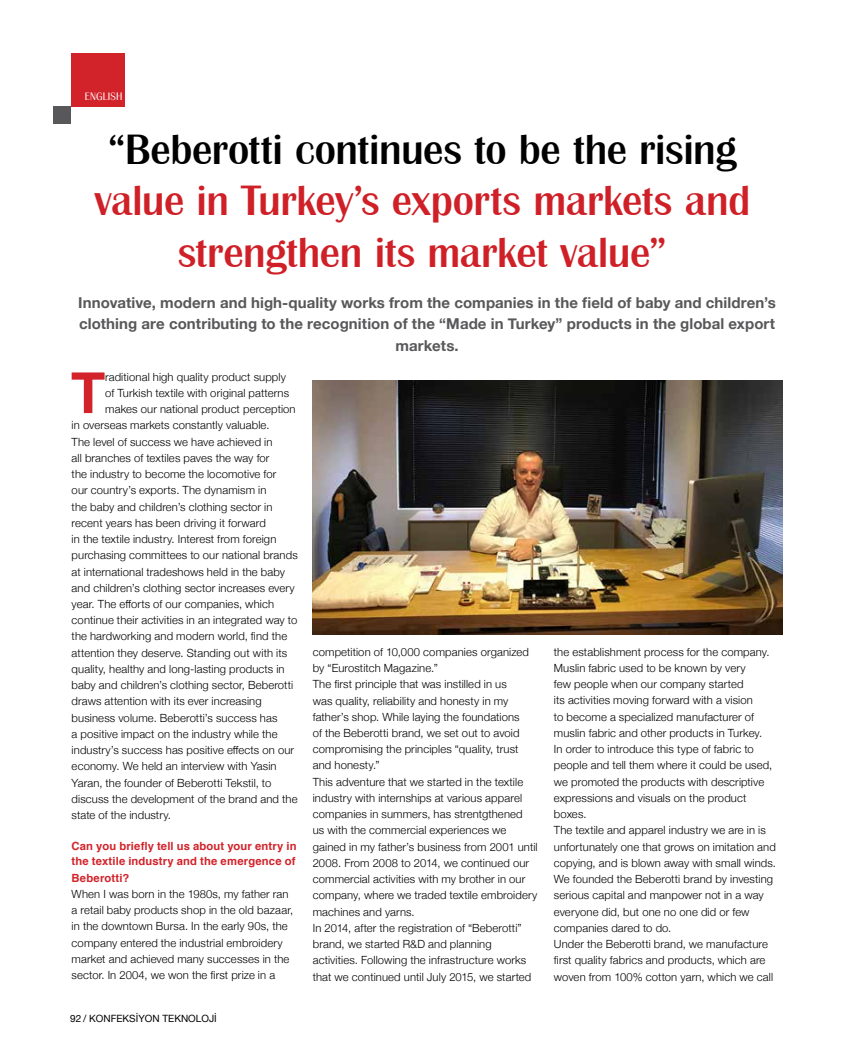
<style>
.page{position:relative;width:851px;height:1063px;background:#fff}
.page>*{position:absolute;margin:0;border:0;box-sizing:border-box;transform-origin:0 0}
.t1{font:700 56.38px "Helvetica";color:#d2232a}
.t2{font:43.75px/51.2px "Britanic";letter-spacing:-.01em;color:#cf2027;text-align:center}
.t3{font:43.75px "Britanic";letter-spacing:-.01em;color:#000}
.t4{font:700 15px/21.2px "Helvetica Neue";letter-spacing:.005em;color:#58585a;text-align:center}
.t5{font:300 11.25px/16.2px "Helvetica Neue";letter-spacing:.01em;color:#000}
.t6{font:700 11.25px/15px "Helvetica";letter-spacing:.01em;color:#d2232a}
.t7{font:300 11.25px "Britanic";letter-spacing:.01em;color:#fff}
.t8{font:10px "Helvetica Neue";color:#000}
</style>
<div class="page">
<div style="left:53px;top:106px;width:18px;height:18px;background:#58585b"></div>
<div style="left:71px;top:53px;width:53px;height:53px;background:#d2232a"></div>
<img style="left:313px;top:380px;width:469px;height:254px">
<p class="t7" style="left:85px;top:89px;width:39px">ENGLISH</p>
<h2 class="t3" style="left:108px;top:124px;width:630px">“Beberotti continues to be the rising</h2>
<h2 class="t2" style="left:94px;top:174px;width:657px">value in Turkey’s exports markets and strengthen its market value”</h2>
<h3 class="t4" style="left:78px;top:293px;width:699px">Innovative, modern and high-quality works from the companies in the field of baby and children’s clothing are contributing to the recognition of the “Made in Turkey” products in the global export markets.</h3>
<h1 class="t1" style="left:71px;top:348px;width:36px">T</h1>
<p class="t5" style="left:105px;top:368px;width:182px">raditional high quality product supply</p>
<p class="t5" style="left:105px;top:384px;width:185px">of Turkish textile with original patterns</p>
<p class="t5" style="left:105px;top:400px;width:192px">makes our national product perception</p>
<p class="t5" style="left:72px;top:416px;width:199px">in overseas markets constantly valuable.</p>
<p class="t5" style="left:72px;top:433px;width:202px">The level of success we have achieved in</p>
<p class="t5" style="left:72px;top:449px;width:199px">all branches of textiles paves the way for</p>
<p class="t5" style="left:72px;top:465px;width:206px">the industry to become the locomotive for</p>
<p class="t5" style="left:72px;top:481px;width:196px">our country’s exports. The dynamism in</p>
<p class="t5" style="left:72px;top:498px;width:202px">the baby and children’s clothing sector in</p>
<p class="t5" style="left:72px;top:514px;width:196px">recent years has been driving it forward</p>
<p class="t5" style="left:72px;top:530px;width:206px">in the textile industry. Interest from foreign</p>
<p class="t5" style="left:72px;top:546px;width:227px">purchasing committees to our national brands</p>
<p class="t5" style="left:72px;top:563px;width:215px">at international tradeshows held in the baby</p>
<p class="t5" style="left:72px;top:579px;width:224px">and children’s clothing sector increases every</p>
<p class="t5" style="left:72px;top:595px;width:204px">year. The efforts of our companies, which</p>
<p class="t5" style="left:72px;top:611px;width:227px">continue their activities in an integrated way to</p>
<p class="t5" style="left:72px;top:628px;width:217px">the hardworking and modern world, find the</p>
<p class="t5" style="left:72px;top:644px;width:217px">attention they deserve. Standing out with its</p>
<p class="t5" style="left:72px;top:660px;width:214px">quality, healthy and long-lasting products in</p>
<p class="t5" style="left:72px;top:676px;width:223px">baby and children’s clothing sector, Beberotti</p>
<p class="t5" style="left:72px;top:693px;width:191px">draws attention with its ever increasing</p>
<p class="t5" style="left:72px;top:709px;width:207px">business volume. Beberotti’s success has</p>
<p class="t5" style="left:72px;top:725px;width:207px">a positive impact on the industry while the</p>
<p class="t5" style="left:72px;top:741px;width:224px">industry’s success has positive effects on our</p>
<p class="t5" style="left:72px;top:757px;width:206px">economy. We held an interview with Yasin</p>
<p class="t5" style="left:72px;top:774px;width:201px">Yaran, the founder of Beberotti Tekstil, to</p>
<p class="t5" style="left:72px;top:790px;width:227px">discuss the development of the brand and the</p>
<p class="t5" style="left:72px;top:806px;width:101px">state of the industry.</p>
<p class="t6" style="left:72px;top:839px;width:226px">Can you briefly tell us about your entry in the textile industry and the emergence of</p>
<p class="t6" style="left:72px;top:870px;width:59px">Beberotti?</p>
<p class="t5" style="left:72px;top:885px;width:223px">When I was born in the 1980s, my father ran a retail baby products shop in the old bazaar, in the downtown Bursa. In the early 90s, the company entered the industrial embroidery market and achieved many successes in the sector. In 2004, we won the first prize in a</p>
<p class="t8" style="left:70px;top:1010px;width:148px">92 / KONFEKSİYON TEKNOLOJİ</p>
<p class="t5" style="left:313px;top:643px;width:226px">competition of 10,000 companies organized by “Eurostitch Magazine.”<br>The first principle that was instilled in us<br>was quality, reliability and honesty in my father’s shop. While laying the foundations<br>of the Beberotti brand, we set out to avoid compromising the principles “quality, trust and honesty.”<br>This adventure that we started in the textile industry with internships at various apparel companies in summers, has strentgthened<br>us with the commercial experiences we gained in my father’s business from 2001 until 2008. From 2008 to 2014, we continued our commercial activities with my brother in our company, where we traded textile embroidery machines and yarns.<br>In 2014, after the registration of “Beberotti” brand, we started R&amp;D and planning activities. Following the infrastructure works that we continued until July 2015, we started</p>
<p class="t5" style="left:554px;top:643px;width:223px">the establishment process for the company.<br>Muslin fabric used to be known by very<br>few people when our company started<br>its activities moving forward with a vision<br>to become a specialized manufacturer of muslin fabric and other products in Turkey.<br>In order to introduce this type of fabric to people and tell them where it could be used, we promoted the products with descriptive expressions and visuals on the product boxes.<br>The textile and apparel industry we are in is unfortunately one that grows on imitation and copying, and is blown away with small winds.<br>We founded the Beberotti brand by investing serious capital and manpower not in a way everyone did, but one no one did or few companies dared to do.<br>Under the Beberotti brand, we manufacture first quality fabrics and products, which are woven from 100% cotton yarn, which we call</p>
</div>
